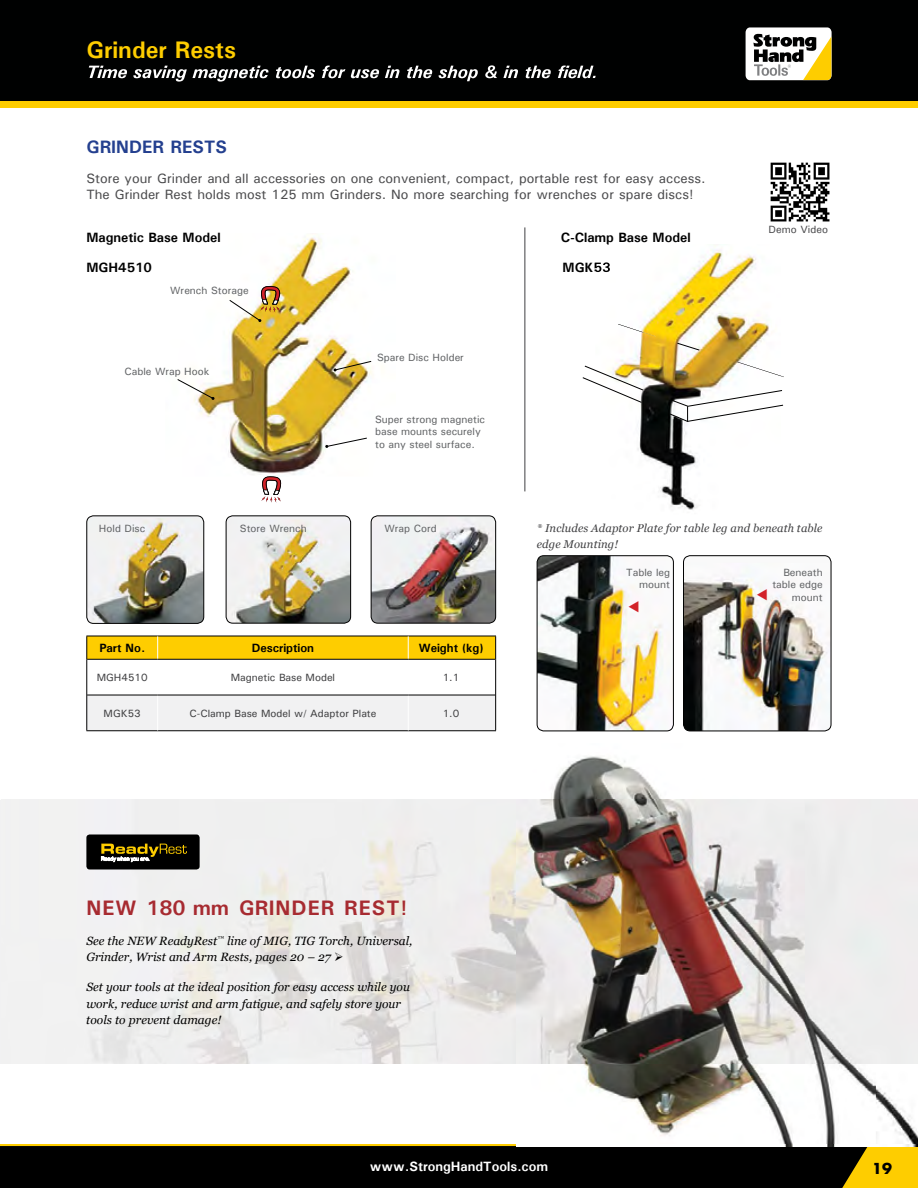
<style>
.page{position:relative;width:918px;height:1188px;background:#fff}
.page>*{position:absolute;margin:0;border:0;box-sizing:border-box;transform-origin:0 0}
.t1{font:700 24px "Univers";color:#fecd00}
.t2{font:700 21px "Univers";letter-spacing:.05em;color:#a72b31}
.t3{font:700 18px "Univers";color:#24408f}
.t4{font:700 16.5px "Futura";color:#000}
.t5{font:500 13.5px/16.5px "Univers";color:#4c4c4e}
.t6{font:700 13.5px "Univers";color:#000}
.t7{font:700 13.5px "Univers";color:#fff}
.t8{font:italic 12px/16.5px "Georgia";color:#000}
.t9{font:700 12px "Univers";color:#000}
.t10{font:italic 11.25px/16.5px "Georgia";letter-spacing:.01em;color:#404042}
.t11{font:500 10.5px/12.6px "Univers";color:#626466;text-align:right}
.t12{font:500 10.5px "Univers";color:#404042}
.t13{font:500 10.5px "Univers";color:#4c4c4e}
</style>
<div class="page">
<div style="left:837px;top:1145px;width:81px;height:43px;background:#fecd00"></div>
<div style="left:0;top:0;width:918px;height:108px;background:#000101"></div>
<svg style="left:746px;top:27px;width:86px;height:53px"></svg>
<div style="left:0;top:102px;width:918px;height:6px;background:#fecd00"></div>
<svg style="left:89px;top:65px;width:507px;height:17px"></svg>
<svg style="left:86px;top:636px;width:410px;height:95px"></svg>
<hr style="left:157px;top:659px;width:1px;height:36px;background:#fff">
<hr style="left:408px;top:659px;width:1px;height:36px;background:#fff">
<hr style="left:157px;top:695px;width:1px;height:35px;background:#fff">
<hr style="left:408px;top:695px;width:1px;height:35px;background:#fff">
<hr style="left:87px;top:659px;width:71px;height:1px;background:#000">
<hr style="left:158px;top:659px;width:250px;height:1px;background:#000">
<hr style="left:408px;top:659px;width:87px;height:1px;background:#000">
<hr style="left:87px;top:695px;width:71px;height:1px;background:#000">
<hr style="left:158px;top:695px;width:250px;height:1px;background:#000">
<hr style="left:408px;top:695px;width:87px;height:1px;background:#000">
<img style="left:193px;top:237px;width:179px;height:238px">
<svg style="left:261px;top:476px;width:20px;height:27px"></svg>
<img style="left:87px;top:518px;width:117px;height:105px">
<div style="left:87px;top:516px;width:117px;height:108px;border:1px solid #000;border-radius:7px"></div>
<img style="left:226px;top:520px;width:125px;height:103px">
<div style="left:226px;top:516px;width:125px;height:107px;border:1px solid #000;border-radius:7px"></div>
<img style="left:371px;top:516px;width:125px;height:107px">
<div style="left:371px;top:516px;width:125px;height:107px;border:1px solid #000;border-radius:7px"></div>
<img style="left:615px;top:245px;width:166px;height:265px">
<img style="left:595px;top:262px;width:15px;height:10px">
<img style="left:737px;top:362px;width:44px;height:14px">
<img style="left:618px;top:324px;width:37px;height:13px">
<svg style="left:670px;top:390px;width:113px;height:32px"></svg>
<svg style="left:677px;top:343px;width:23px;height:8px"></svg>
<svg style="left:582px;top:366px;width:62px;height:37px"></svg>
<img style="left:770px;top:162px;width:60px;height:60px">
<hr style="left:525px;top:227px;width:1px;height:264px;background:#404042">
<div style="left:684px;top:556px;width:147px;height:175px;background:#f9f9f9;border-radius:7px"></div>
<img style="left:684px;top:579px;width:147px;height:152px">
<div style="left:683px;top:556px;width:148px;height:175px;border:1px solid #000;border-radius:7px"></div>
<img style="left:537px;top:556px;width:136px;height:175px">
<div style="left:537px;top:556px;width:137px;height:175px;border:1px solid #000;border-radius:7px"></div>
<svg style="left:325px;top:437px;width:43px;height:11px"></svg>
<svg style="left:334px;top:360px;width:38px;height:12px"></svg>
<svg style="left:229px;top:286px;width:51px;height:36px"></svg>
<svg style="left:177px;top:378px;width:38px;height:22px"></svg>
<img style="left:2px;top:800px;width:515px;height:264px">
<img style="left:517px;top:756px;width:401px;height:390px">
<img style="left:517px;top:1145px;width:333px;height:1px">
<img style="left:517px;top:800px;width:401px;height:1px">
<svg style="left:86px;top:834px;width:114px;height:35px;background:#292410"></svg>
<div style="left:0;top:1146px;width:868px;height:42px;background:#000"></div>
<svg style="left:629px;top:601px;width:10px;height:12px"></svg>
<svg style="left:757px;top:590px;width:10px;height:11px"></svg>
<h1 class="t1" style="left:86px;top:34px;width:151px">Grinder Rests</h1>
<h3 class="t3" style="left:86px;top:135px;width:142px">GRINDER RESTS</h3>
<p class="t5" style="left:86px;top:170px;width:621px">Store your Grinder and all accessories on one convenient, compact, portable rest for easy access.<br>The Grinder Rest holds most 125 mm Grinders. No more searching for wrenches or spare discs!</p>
<p class="t6" style="left:86px;top:229px;width:136px">Magnetic Base Model</p>
<p class="t6" style="left:86px;top:259px;width:67px">MGH4510</p>
<p class="t11" style="left:170px;top:284px;width:80px">Wrench Storage</p>
<p class="t11" style="left:124px;top:365px;width:87px">Cable Wrap Hook</p>
<p class="t11" style="left:377px;top:351px;width:88px">Spare Disc Holder</p>
<p class="t11" style="left:375px;top:413px;width:111px;text-align:left">Super strong magnetic base mounts securely to any steel surface.</p>
<p class="t6" style="left:561px;top:229px;width:131px">C-Clamp Base Model</p>
<p class="t6" style="left:562px;top:259px;width:50px">MGK53</p>
<p class="t13" style="left:769px;top:223px;width:61px">Demo Video</p>
<p class="t11" style="left:99px;top:522px;width:48px">Hold Disc</p>
<p class="t11" style="left:240px;top:522px;width:68px">Store Wrench</p>
<p class="t11" style="left:384px;top:522px;width:54px">Wrap Cord</p>
<p class="t9" style="left:99px;top:640px;width:47px">Part No.</p>
<p class="t9" style="left:252px;top:640px;width:64px">Description</p>
<p class="t9" style="left:419px;top:640px;width:66px">Weight (kg)</p>
<p class="t12" style="left:97px;top:670px;width:53px">MGH4510</p>
<p class="t12" style="left:231px;top:670px;width:106px">Magnetic Base Model</p>
<p class="t12" style="left:443px;top:670px;width:18px">1.1</p>
<p class="t12" style="left:104px;top:706px;width:39px">MGK53</p>
<p class="t12" style="left:190px;top:706px;width:188px">C-Clamp Base Model w/ Adaptor Plate</p>
<p class="t12" style="left:443px;top:706px;width:18px">1.0</p>
<p class="t10" style="left:537px;top:520px;width:287px">* Includes Adaptor Plate for table leg and beneath table edge Mounting!</p>
<p class="t11" style="left:626px;top:566px;width:45px">Table leg mount</p>
<p class="t11" style="left:772px;top:566px;width:52px">Beneath table edge</p>
<p class="t11" style="left:792px;top:591px;width:32px">mount</p>
<h2 class="t2" style="left:86px;top:894px;width:144px">NEW 180 mm</h2>
<h2 class="t2" style="left:239px;top:894px;width:97px">GRINDER</h2>
<h2 class="t2" style="left:344px;top:894px;width:65px">REST!</h2>
<p class="t8" style="left:86px;top:933px;width:328px">See the NEW ReadyRest<sup>™</sup> line of MIG, TIG Torch, Universal,<br>Grinder, Wrist and Arm Rests, pages 20 – 27 ➢</p>
<p class="t8" style="left:86px;top:979px;width:325px">Set your tools at the ideal position for easy access while you work, reduce wrist and arm fatigue, and safely store your tools to prevent damage!</p>
<p class="t7" style="left:370px;top:1158px;width:180px">www.StrongHandTools.com</p>
<h3 class="t4" style="left:872px;top:1158px;width:21px">19</h3>
</div>
